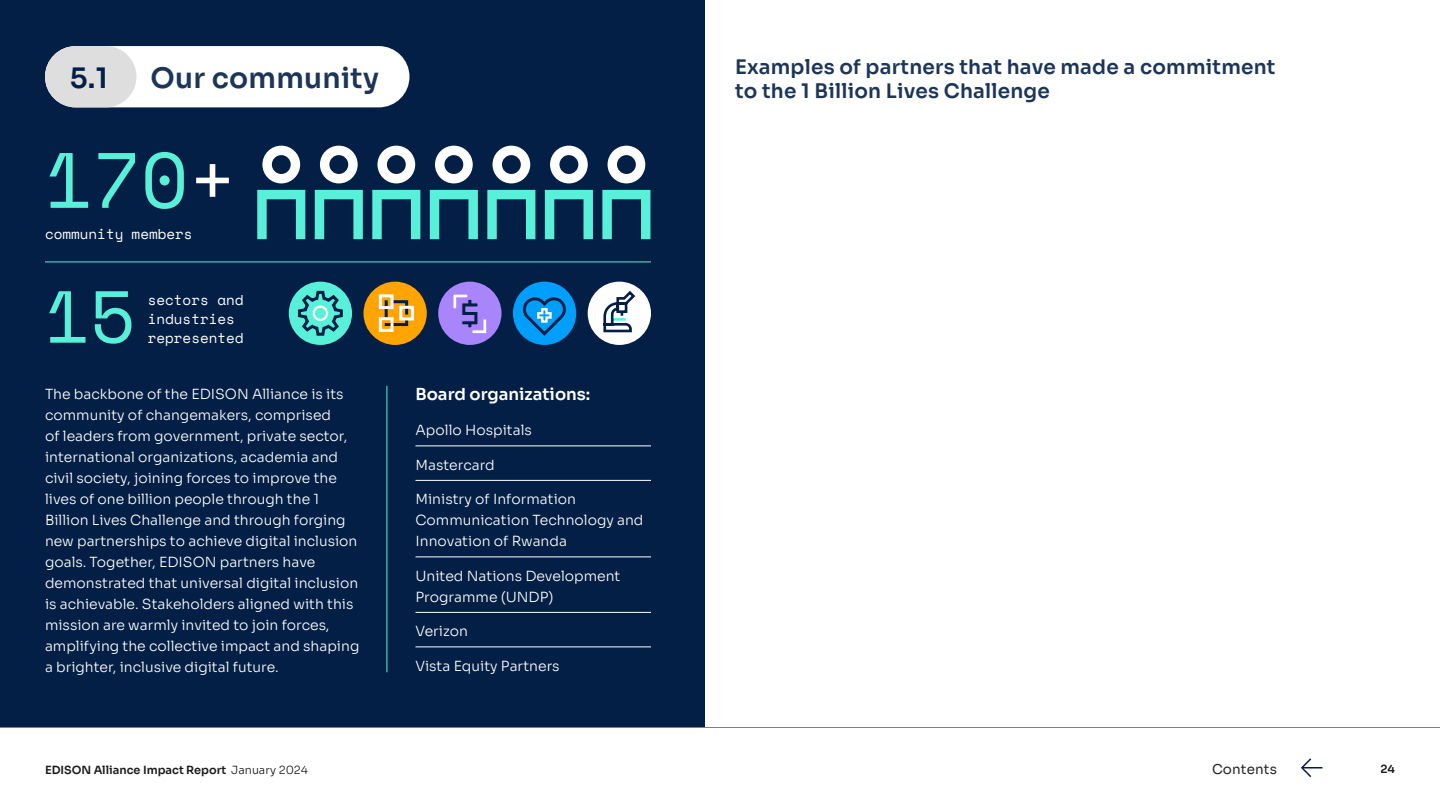
<style>
.page{position:relative;width:1440px;height:810px;background:#fff}
.page>*{position:absolute;margin:0;border:0;box-sizing:border-box;transform-origin:0 0}
.t1{font:78.3px "Space Mono";color:#59f0d9}
.t2{font:73.5px "Space Mono";color:#59f0d9}
.t3{font:600 28.2px "Sora";letter-spacing:.01em;color:#1c3558}
.t4{font:600 28.2px "Sora";color:#031f45}
.t5{font:600 20.02px/24px "Sora";letter-spacing:.01em;color:#1c3558}
.t6{font:600 16.5px "Sora";color:#fff}
.t7{font:14.25px/18.8px "Space Mono";color:#fff}
.t8{font:300 13.95px/21px "Sora";color:#fff}
.t9{font:13.5px "Sora";letter-spacing:.01em;color:#262626}
.t10{font:600 11.25px "Sora";color:#1a1a1a}
.s1{color:#fff}
.s2{font-weight:300}
</style>
<div class="page">
<div style="left:0;top:0;width:705px;height:728px;background:#031f45"></div>
<hr style="left:45px;top:262px;width:606px;height:1px;background:#59f0d9">
<hr style="left:387px;top:386px;width:1px;height:286px;background:#59f0d9">
<hr style="left:416px;top:446px;width:235px;height:1px;background:#fff">
<hr style="left:416px;top:480px;width:235px;height:1px;background:#fff">
<hr style="left:416px;top:557px;width:235px;height:1px;background:#fff">
<hr style="left:416px;top:612px;width:235px;height:1px;background:#fff">
<hr style="left:416px;top:647px;width:235px;height:1px;background:#fff">
<svg style="left:262px;top:146px;width:38px;height:37px"></svg>
<svg style="left:257px;top:190px;width:48px;height:49px"></svg>
<svg style="left:320px;top:146px;width:38px;height:37px"></svg>
<svg style="left:315px;top:190px;width:48px;height:49px"></svg>
<svg style="left:377px;top:146px;width:38px;height:37px"></svg>
<svg style="left:372px;top:190px;width:48px;height:49px"></svg>
<svg style="left:435px;top:146px;width:38px;height:37px"></svg>
<svg style="left:430px;top:190px;width:48px;height:49px"></svg>
<svg style="left:493px;top:146px;width:37px;height:37px"></svg>
<svg style="left:487px;top:190px;width:48px;height:49px"></svg>
<svg style="left:550px;top:146px;width:38px;height:37px"></svg>
<svg style="left:545px;top:190px;width:48px;height:49px"></svg>
<svg style="left:608px;top:146px;width:37px;height:37px"></svg>
<svg style="left:602px;top:190px;width:48px;height:49px"></svg>
<div style="left:289px;top:282px;width:63px;height:63px;background:#59f0d9;border-radius:50%"></div>
<div style="left:363px;top:282px;width:64px;height:63px;background:#ffa400;border-radius:50%"></div>
<div style="left:438px;top:282px;width:64px;height:63px;background:#a885fa;border-radius:50%"></div>
<div style="left:513px;top:282px;width:63px;height:63px;background:#009ffd;border-radius:50%"></div>
<div style="left:588px;top:282px;width:63px;height:63px;background:#fff;border-radius:50%"></div>
<svg style="left:453px;top:294px;width:34px;height:40px"></svg>
<svg style="left:378px;top:294px;width:36px;height:38px"></svg>
<svg style="left:296px;top:289px;width:49px;height:48px"></svg>
<svg style="left:523px;top:294px;width:47px;height:44px"></svg>
<svg style="left:603px;top:291px;width:33px;height:42px"></svg>
<div style="left:45px;top:46px;width:364px;height:61px;background:#fff;border-radius:31px"></div>
<div style="left:45px;top:46px;width:91px;height:61px;background:#dedede;border-radius:31px"></div>
<hr style="left:0;top:727px;width:1440px;height:1px;background:#808080">
<svg style="left:1301px;top:758px;width:11px;height:20px"></svg>
<hr style="left:1302px;top:767px;width:20px;height:2px;background:#031f45">
<h3 class="t4" style="left:70px;top:54px;width:40px">5.1</h3>
<h3 class="t3" style="left:150px;top:54px;width:230px">Our community</h3>
<h3 class="t5" style="left:735px;top:53px;width:542px">Examples of partners that have made a commitment to the 1 Billion Lives Challenge</h3>
<h1 class="t1" style="left:45px;top:122px;width:193px">170<span class="s1">+</span></h1>
<p class="t7" style="left:45px;top:224px;width:149px">community members</p>
<h2 class="t2" style="left:45px;top:263px;width:91px">15</h2>
<p class="t7" style="left:148px;top:290px;width:97px">sectors and industries represented</p>
<p class="t8" style="left:45px;top:382px;width:316px">The backbone of the EDISON Alliance is its community of changemakers, comprised<br>of leaders from government, private sector, international organizations, academia and civil society, joining forces to improve the lives of one billion people through the 1<br>Billion Lives Challenge and through forging new partnerships to achieve digital inclusion goals. Together, EDISON partners have demonstrated that universal digital inclusion is achievable. Stakeholders aligned with this mission are warmly invited to join forces, amplifying the collective impact and shaping a brighter, inclusive digital future.</p>
<p class="t6" style="left:416px;top:380px;width:176px">Board organizations:</p>
<p class="t8" style="left:416px;top:418px;width:118px">Apollo Hospitals</p>
<p class="t8" style="left:416px;top:453px;width:81px">Mastercard</p>
<p class="t8" style="left:416px;top:487px;width:230px">Ministry of Information<br>Communication Technology and<br>Innovation of Rwanda</p>
<p class="t8" style="left:416px;top:564px;width:206px">United Nations Development<br>Programme (UNDP)</p>
<p class="t8" style="left:416px;top:619px;width:54px">Verizon</p>
<p class="t8" style="left:416px;top:654px;width:146px">Vista Equity Partners</p>
<p class="t10" style="left:45px;top:761px;width:264px">EDISON Alliance Impact Report <span class="s2">January 2024</span></p>
<p class="t9" style="left:1212px;top:758px;width:66px">Contents</p>
<p class="t10" style="left:1380px;top:759px;width:16px">24</p>
</div>
